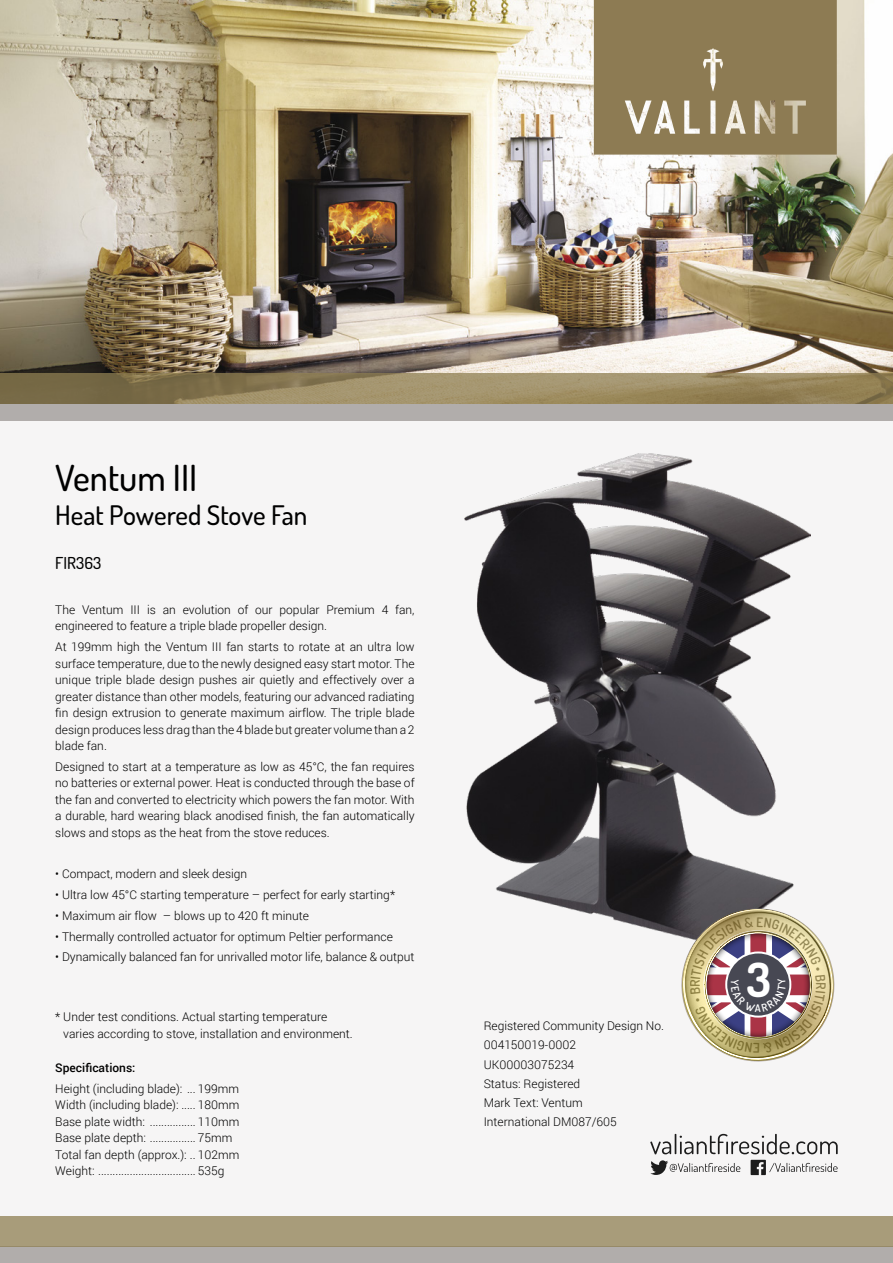
<style>
.page{position:relative;width:893px;height:1263px;background:#fff}
.page>*{position:absolute;margin:0;border:0;box-sizing:border-box;transform-origin:0 0}
.t1{font:700 47.25px "Dosis";color:#fff}
.Product_Title{font:500 36px "Dosis";color:#000}
.Sub_Title{font:500 27px "Dosis";color:#000}
.FIR_Code{font:500 16.5px "Dosis";color:#000}
.Body{font:300 12px/16.5px "Roboto";color:#000}
.Specs{font:300 12px/16.5px "Roboto";color:#000}
.Product_Title-2{font:500 12px "Roboto";color:#000}
</style>
<div class="page">
<div style="left:0;top:420px;width:893px;height:843px;background:#f6f5f5"></div>
<img style="left:0;top:0;width:893px;height:374px">
<img style="left:465px;top:454px;width:345px;height:483px">
<div style="left:0;top:404px;width:893px;height:16px;background:#b1adab"></div>
<div style="left:0;top:1247px;width:893px;height:16px;background:#b1adab"></div>
<svg style="left:650px;top:1160px;width:90px;height:15px"></svg>
<svg style="left:650px;top:1134px;width:188px;height:20px"></svg>
<svg style="left:751px;top:1160px;width:87px;height:15px"></svg>
<svg style="left:594px;top:0;width:243px;height:155px;background:#94835e"></svg>
<svg style="left:0;top:374px;width:893px;height:30px;background:#92825b"></svg>
<div style="left:0;top:1216px;width:893px;height:31px;background:#a89c7a"></div>
<svg style="left:681px;top:908px;width:154px;height:154px"></svg>
<p class="Product_Title" style="left:55px;top:454px;width:144px">Ventum III</p>
<p class="Sub_Title" style="left:55px;top:498px;width:254px">Heat Powered Stove Fan</p>
<p class="FIR_Code" style="left:55px;top:552px;width:47px">FIR363</p>
<p class="Body" style="left:55px;top:601px;width:361px">The Ventum III is an evolution of our popular Premium 4 fan, engineered to feature a triple blade propeller design.</p>
<p class="Body" style="left:55px;top:638px;width:361px;text-align:justify">At 199mm high the Ventum III fan starts to rotate at an ultra low surface temperature, due to the newly designed easy start motor. The unique triple blade design pushes air quietly and effectively over a greater distance than other models, featuring our advanced radiating fin design extrusion to generate maximum airflow. The triple blade design produces less drag than the 4 blade but greater volume than a 2 blade fan.</p>
<p class="Body" style="left:55px;top:758px;width:361px;text-align:justify">Designed to start at a temperature as low as 45°C, the fan requires no batteries or external power. Heat is conducted through the base of the fan and converted to electricity which powers the fan motor. With a durable, hard wearing black anodised finish, the fan automatically slows and stops as the heat from the stove reduces.</p>
<p class="Body" style="left:55px;top:865px;width:194px">• Compact, modern and sleek design</p>
<p class="Body" style="left:55px;top:886px;width:341px">• Ultra low 45°C starting temperature – perfect for early starting*</p>
<p class="Body" style="left:55px;top:907px;width:255px">• Maximum air flow – blows up to 420 ft minute</p>
<p class="Body" style="left:55px;top:928px;width:339px">• Thermally controlled actuator for optimum Peltier performance</p>
<p class="Body" style="left:55px;top:948px;width:361px">• Dynamically balanced fan for unrivalled motor life, balance &amp; output</p>
<p class="Body" style="left:63px;top:1008px;width:291px;text-indent:-8px">* Under test conditions. Actual starting temperature varies according to stove, installation and environment.</p>
<p class="Body" style="left:484px;top:1017px;width:182px">Registered Community Design No.</p>
<p class="Body" style="left:484px;top:1036px;width:94px">004150019-0002</p>
<p class="Body" style="left:484px;top:1056px;width:92px">UK00003075234</p>
<p class="Body" style="left:484px;top:1075px;width:98px">Status: Registered</p>
<p class="Body" style="left:484px;top:1094px;width:101px">Mark Text: Ventum</p>
<p class="Body" style="left:484px;top:1113px;width:135px">International DM087/605</p>
<p class="Product_Title-2" style="left:55px;top:1059px;width:82px">Specifications:</p>
<p class="Specs" style="left:55px;top:1080px;width:186px">Height (including blade): ... 199mm Width (including blade): ..... 180mm Base plate width: ................ 110mm Base plate depth: ................ 75mm Total fan depth (approx.): .. 102mm Weight: .................................. 535g</p>
<p class="t1" style="left:746px;top:949px;width:26px">3</p>
</div>
